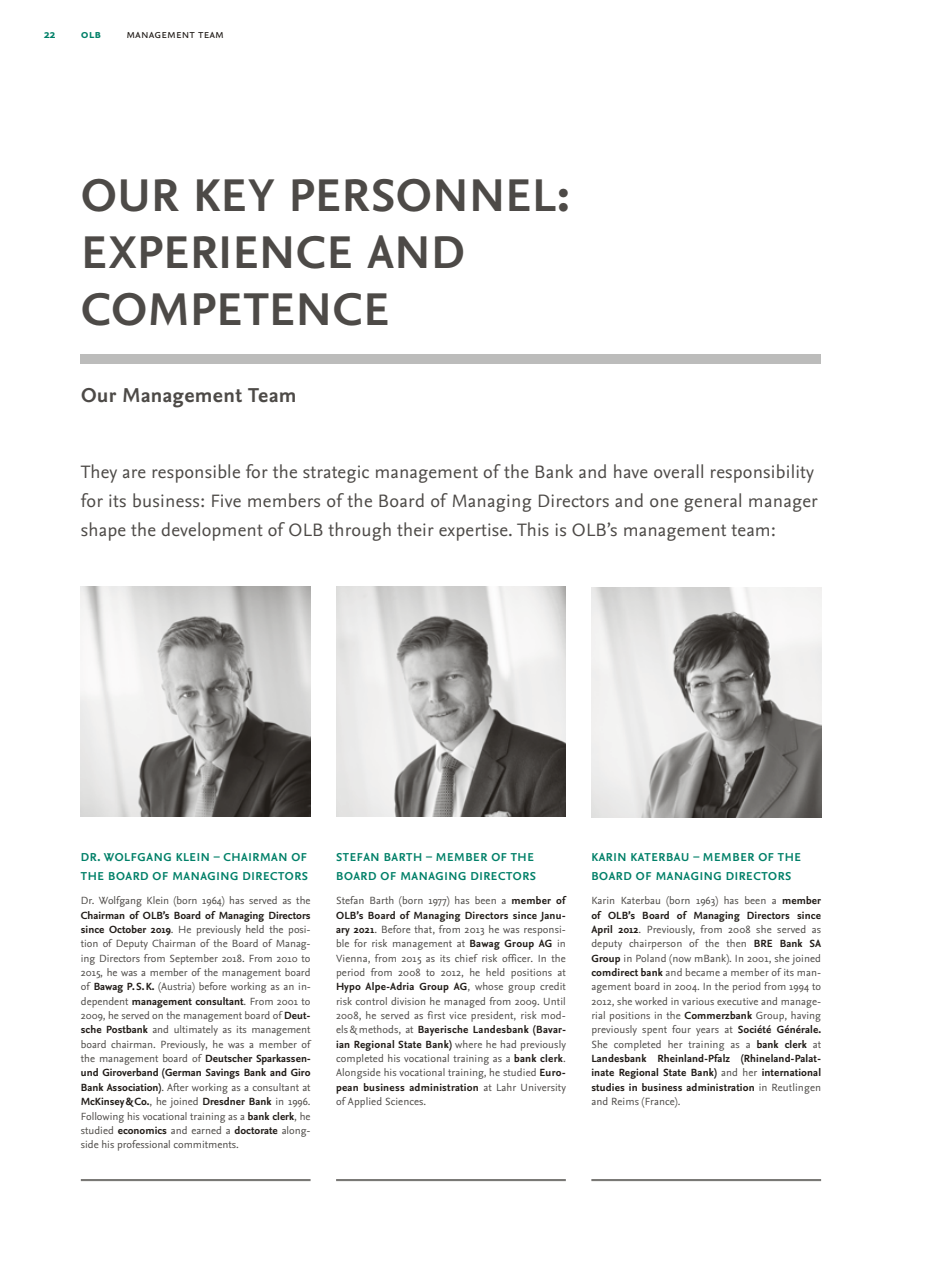
<style>
.page{position:relative;width:936px;height:1263px;background:#fff}
.page>*{position:absolute;margin:0;border:0;box-sizing:border-box;transform-origin:0 0}
.t1{font:700 48px/57.4px "Nexus Sans OT";letter-spacing:.01em;color:#4d4a47}
.t2{font:700 21px "Nexus Sans OT";letter-spacing:.01em;color:#4d4a47}
.t3{font:18.75px/28.7px "Nexus Sans OT";letter-spacing:.01em;color:#4d4a47}
.t4{font:12.3px "Nexus Sans OT";letter-spacing:.005em;color:#211c18}
.t5{font:700 12.3px "Nexus Sans OT";color:#008068}
.t6{font:700 12px/19.2px "Nexus Sans OT";letter-spacing:.05em;color:#008068}
.t7{font:10.8px/14.4px "Nexus Sans OT";letter-spacing:.01em;color:#4d4a47;text-align:justify}
.s1{font-weight:700;color:#211c18}
</style>
<div class="page">
<img style="left:591px;top:588px;width:230px;height:229px">
<img style="left:81px;top:587px;width:229px;height:229px">
<img style="left:336px;top:587px;width:230px;height:229px">
<hr style="left:81px;top:1179px;width:229px;height:2px;background:#797875">
<hr style="left:336px;top:1179px;width:230px;height:2px;background:#797875">
<hr style="left:591px;top:1179px;width:230px;height:2px;background:#797875">
<div style="left:81px;top:354px;width:740px;height:10px;background:#bcbcbb"></div>
<p class="t5" style="left:44px;top:27px;width:13px">22</p>
<p class="t5" style="left:81px;top:27px;width:22px">olb</p>
<p class="t4" style="left:126px;top:27px;width:99px">management team</p>
<h1 class="t1" style="left:81px;top:168px;width:490px">OUR KEY PERSONNEL:<br>EXPERIENCE AND<br>COMPETENCE</h1>
<h2 class="t2" style="left:81px;top:383px;width:217px">Our Management Team</h2>
<p class="t3" style="left:81px;top:459px;width:738px">They are responsible for the strategic management of the Bank and have overall responsibility for its business: Five members of the Board of Managing Directors and one general manager shape the development of OLB through their expertise. This is OLB’s management team:</p>
<p class="t6" style="left:81px;top:848px;width:229px">DR. WOLFGANG KLEIN – CHAIRMAN OF<br>THE BOARD OF MANAGING DIRECTORS</p>
<p class="t7" style="left:81px;top:894px;width:231px">Dr. Wolfgang Klein (born 1964) has served as the</p>
<p class="t7" style="left:81px;top:908px;width:231px"><span class="s1">Chairman of OLB’s Board of Managing Directors since October 2019</span>. He previously held the posi&shy;tion of Deputy Chairman of the Board of Manag&shy;ing Directors from September 2018. From 2010 to 2015, he was a member of the management board of <span class="s1">Bawag P.S.K.</span> (Austria) before working as an in&shy;dependent <span class="s1">management consultant</span>. From 2001 to 2009, he served on the management board of <span class="s1">Deut&shy;sche Postbank</span> and ultimately as its management board chairman. Previously, he was a member of the management board of <span class="s1">Deutscher Sparkassen&shy;und Giroverband (German Savings Bank and Giro Bank Association)</span>. After working as a consultant at <span class="s1">McKinsey&amp;Co.</span>, he joined <span class="s1">Dresdner Bank</span> in 1996.<br>Following his vocational training as a <span class="s1">bank clerk</span>, he studied <span class="s1">economics</span> and earned a <span class="s1">doctorate</span> along&shy;side his professional commitments.</p>
<p class="t6" style="left:336px;top:848px;width:201px">STEFAN BARTH – MEMBER OF THE<br>BOARD OF MANAGING DIRECTORS</p>
<p class="t7" style="left:336px;top:894px;width:231px">Stefan Barth (born 1977) has been a <span class="s1">member of OLB’s Board of Managing Directors since Janu&shy;ary 2021</span>. Before that, from 2013 he was responsi&shy;ble for risk management at <span class="s1">Bawag Group AG</span> in Vienna, from 2015 as its chief risk officer. In the period from 2008 to 2012, he held positions at <span class="s1">Hypo Alpe-Adria Group AG</span>, whose group credit risk control division he managed from 2009. Until 2008, he served as first vice president, risk mod&shy;els&amp; methods, at <span class="s1">Bayerische Landesbank (Bavar&shy;ian Regional State Bank)</span> where he had previously completed his vocational training as a <span class="s1">bank clerk</span>.<br>Alongside his vocational training, he studied <span class="s1">Euro&shy;pean business administration</span> at Lahr University of Applied Sciences.</p>
<p class="t6" style="left:591px;top:848px;width:211px">KARIN KATERBAU – MEMBER OF THE<br>BOARD OF MANAGING DIRECTORS</p>
<p class="t7" style="left:591px;top:894px;width:231px">Karin Katerbau (born 1963) has been a <span class="s1">member of OLB’s Board of Managing Directors since April 2012</span>. Previously, from 2008 she served as deputy chairperson of the then <span class="s1">BRE Bank SA Group</span> in Poland (now mBank). In 2001, she joined <span class="s1">comdirect bank</span> and became a member of its man&shy;agement board in 2004. In the period from 1994 to 2012, she worked in various executive and manage&shy;rial positions in the <span class="s1">Commerzbank</span> Group, having previously spent four years at <span class="s1">Société Générale.<br></span>She completed her training as a <span class="s1">bank clerk</span> at <span class="s1">Landesbank Rheinland-Pfalz (Rhineland-Palat&shy;inate Regional State Bank)</span> and her <span class="s1">international studies in business administration</span> in Reutlingen and Reims (France).</p>
</div>
